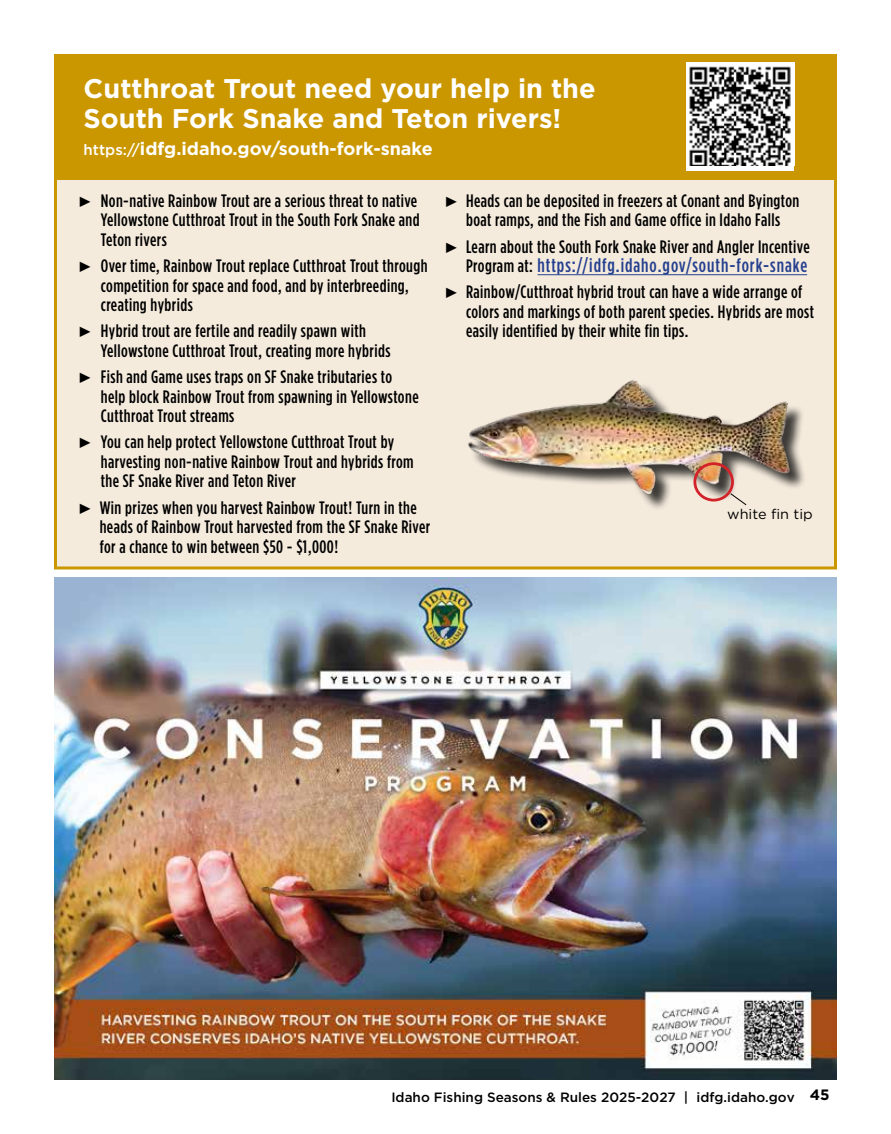
<style>
.page{position:relative;width:891px;height:1134px;background:#fff}
.page>*{position:absolute;margin:0;border:0;box-sizing:border-box;transform-origin:0 0}
.t1{font:700 27px/30px "Gotham";color:#fff}
.t2{font:500 19.5px "Gotham Condensed";letter-spacing:.05em;color:#25408f}
.t3{font:500 18px/19.5px "Gotham Condensed";letter-spacing:.025em;color:#000}
.t4{font:700 18px "Gotham";color:#fff}
.t5{font:13.95px "Gotham";color:#000}
.t6{font:500 13.5px "Gotham";color:#000}
.s1{font-weight:500;font-size:15px}
.s2{font-family:"Impact";font-weight:400;font-size:15px}
.s3{font-size:18px;color:#000}
.s4{font-weight:700;font-size:15px}
</style>
<div class="page">
<div style="left:54px;top:56px;width:783px;height:513px;background:#f5ebdd;border:3px solid #cb9700"></div>
<hr style="left:538px;top:274px;width:269px;height:1px;background:#25408f">
<img style="left:468px;top:380px;width:336px;height:123px">
<div style="left:693px;top:462px;width:41px;height:40px;border:3px solid #d2232a;border-radius:50%"></div>
<svg style="left:728px;top:493px;width:21px;height:13px"></svg>
<div style="left:54px;top:55px;width:783px;height:125px;background:#cb9700"></div>
<div style="left:686px;top:63px;width:108px;height:108px;background:#fff"></div>
<img style="left:689px;top:62px;width:106px;height:103px">
<img style="left:54px;top:577px;width:783px;height:502px">
<h1 class="t1" style="left:84px;top:73px;width:514px">Cutthroat Trout need your help in the<br>South Fork Snake and Teton rivers!</h1>
<p class="t4" style="left:84px;top:136px;width:351px"><span class="s1">https://</span>idfg.idaho.gov/south-fork-snake</p>
<p class="t3" style="left:444px;top:190px;width:357px;text-align:center"><span class="s2">►</span> Heads can be deposited in freezers at Conant and Byington boat ramps, and the Fish and Game office in Idaho Falls</p>
<p class="t3" style="left:444px;top:236px;width:367px"><span class="s2">►</span> Learn about the South Fork Snake River and Angler Incentive</p>
<p class="t2" style="left:466px;top:255px;width:343px"><span class="s3">Program at:</span> https://idfg.idaho.gov/south-fork-snake</p>
<p class="t3" style="left:466px;top:282px;width:349px;text-indent:-22px"><span class="s2">►</span> Rainbow/Cutthroat hybrid trout can have a wide arrange of colors and markings of both parent species. Hybrids are most easily identified by their white fin tips.</p>
<p class="t3" style="left:101px;top:190px;width:320px;text-indent:-23px"><span class="s2">►</span> Non-native Rainbow Trout are a serious threat to native<br>Yellowstone Cutthroat Trout in the South Fork Snake and<br>Teton rivers</p>
<p class="t3" style="left:101px;top:256px;width:328px;text-indent:-23px"><span class="s2">►</span> Over time, Rainbow Trout replace Cutthroat Trout through competition for space and food, and by interbreeding, creating hybrids</p>
<p class="t3" style="left:101px;top:321px;width:291px;text-indent:-23px"><span class="s2">►</span> Hybrid trout are fertile and readily spawn with<br>Yellowstone Cutthroat Trout, creating more hybrids</p>
<p class="t3" style="left:101px;top:367px;width:319px;text-indent:-23px"><span class="s2">►</span> Fish and Game uses traps on SF Snake tributaries to help block Rainbow Trout from spawning in Yellowstone<br>Cutthroat Trout streams</p>
<p class="t3" style="left:101px;top:432px;width:314px;text-indent:-23px"><span class="s2">►</span> You can help protect Yellowstone Cutthroat Trout by harvesting non-native Rainbow Trout and hybrids from the SF Snake River and Teton River</p>
<p class="t3" style="left:100px;top:497px;width:332px;text-indent:-22px"><span class="s2">►</span> Win prizes when you harvest Rainbow Trout! Turn in the heads of Rainbow Trout harvested from the SF Snake River for a chance to win between $50 - $1,000!</p>
<p class="t5" style="left:727px;top:505px;width:87px">white fin tip</p>
<p class="t6" style="left:391px;top:1088px;width:440px">Idaho Fishing Seasons &amp; Rules 2025-2027 | idfg.idaho.gov <span class="s4">45</span></p>
</div>
